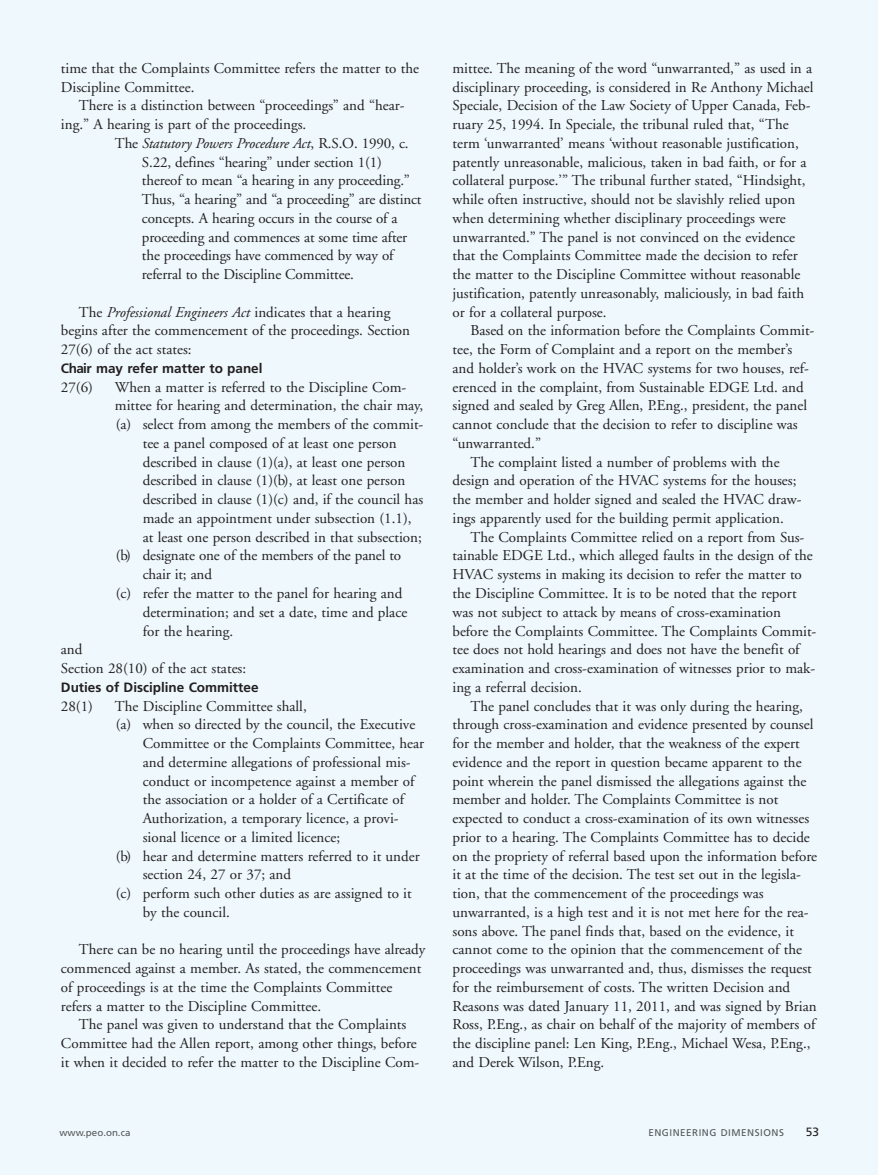
<style>
.page{position:relative;width:878px;height:1175px;background:#fff}
.page>*{position:absolute;margin:0;border:0;box-sizing:border-box;transform-origin:0 0}
.t1{font:15px/18.8px "Adobe Garamond";color:#231f20}
.t2{font:700 13.5px "Frutiger";color:#231f20}
.t3{font:12px "Frutiger";color:#231f20}
.t4{font:9.75px "Frutiger";letter-spacing:.055em;color:#57585a}
.t5{font:9.75px "Frutiger";color:#57585a}
.s1{font-style:italic}
</style>
<div class="page">
<div style="left:0;top:0;width:878px;height:1174px;background:#eef8fd"></div>
<p class="t1" style="left:61px;top:60px;width:360px">time that the Complaints Committee refers the matter to the<br>Discipline Committee.</p>
<p class="t1" style="left:61px;top:97px;width:345px;text-indent:18px">There is a distinction between “proceedings” and “hear&shy;ing.” A hearing is part of the proceedings.</p>
<p class="t1" style="left:142px;top:135px;width:281px;text-indent:-27px">The <span class="s1">Statutory Powers Procedure Act</span>, R.S.O. 1990, c.<br>S.22, defines “hearing” under section 1(1) thereof to mean “a hearing in any proceeding.” Thus, “a hearing” and “a proceeding” are distinct concepts. A hearing occurs in the course of a proceeding and commences at some time after the proceedings have commenced by way of referral to the Discipline Committee.</p>
<p class="t1" style="left:61px;top:304px;width:351px;text-indent:18px">The <span class="s1">Professional Engineers Act</span> indicates that a hearing begins after the commencement of the proceedings. Section<br>27(6) of the act states:</p>
<p class="t2" style="left:61px;top:363px;width:203px">Chair may refer matter to panel</p>
<p class="t1" style="left:61px;top:379px;width:34px">27(6)</p>
<p class="t1" style="left:115px;top:379px;width:293px">When a matter is referred to the Discipline Com-</p>
<p class="t1" style="left:115px;top:397px;width:310px">mittee for hearing and determination, the chair may,</p>
<p class="t1" style="left:116px;top:416px;width:309px">(a) select from among the members of the commit-</p>
<p class="t1" style="left:143px;top:435px;width:255px">tee a panel composed of at least one person</p>
<p class="t1" style="left:143px;top:454px;width:264px">described in clause (1)(a), at least one person</p>
<p class="t1" style="left:143px;top:472px;width:264px">described in clause (1)(b), at least one person</p>
<p class="t1" style="left:143px;top:491px;width:282px">described in clause (1)(c) and, if the council has</p>
<p class="t1" style="left:143px;top:510px;width:270px">made an appointment under subsection (1.1),</p>
<p class="t1" style="left:143px;top:529px;width:280px">at least one person described in that subsection;</p>
<p class="t1" style="left:116px;top:547px;width:287px">(b) designate one of the members of the panel to</p>
<p class="t1" style="left:143px;top:566px;width:71px">chair it; and</p>
<p class="t1" style="left:116px;top:585px;width:288px">(c) refer the matter to the panel for hearing and</p>
<p class="t1" style="left:143px;top:604px;width:266px">determination; and set a date, time and place</p>
<p class="t1" style="left:143px;top:622px;width:92px">for the hearing.</p>
<p class="t1" style="left:61px;top:641px;width:187px">and<br>Section 28(10) of the act states:</p>
<p class="t2" style="left:61px;top:681px;width:199px">Duties of Discipline Committee</p>
<p class="t1" style="left:61px;top:697px;width:34px">28(1)</p>
<p class="t1" style="left:115px;top:697px;width:193px">The Discipline Committee shall,</p>
<p class="t1" style="left:116px;top:716px;width:301px">(a) when so directed by the council, the Executive</p>
<p class="t1" style="left:143px;top:735px;width:283px">Committee or the Complaints Committee, hear</p>
<p class="t1" style="left:143px;top:754px;width:269px">and determine allegations of professional mis-</p>
<p class="t1" style="left:143px;top:772px;width:273px">conduct or incompetence against a member of</p>
<p class="t1" style="left:143px;top:791px;width:263px">the association or a holder of a Certificate of</p>
<p class="t1" style="left:143px;top:810px;width:257px">Authorization, a temporary licence, a provi-</p>
<p class="t1" style="left:143px;top:829px;width:199px">sional licence or a limited licence;</p>
<p class="t1" style="left:116px;top:847px;width:305px">(b) hear and determine matters referred to it under</p>
<p class="t1" style="left:143px;top:866px;width:150px">section 24, 27 or 37; and</p>
<p class="t1" style="left:116px;top:885px;width:297px">(c) perform such other duties as are assigned to it</p>
<p class="t1" style="left:143px;top:904px;width:89px">by the council.</p>
<p class="t1" style="left:61px;top:941px;width:366px;text-indent:18px">There can be no hearing until the proceedings have already commenced against a member. As stated, the commencement of proceedings is at the time the Complaints Committee refers a matter to the Discipline Committee.</p>
<p class="t1" style="left:61px;top:1016px;width:360px;text-align:center">The panel was given to understand that the Complaints<br>Committee had the Allen report, among other things, before it when it decided to refer the matter to the Discipline Com-</p>
<p class="t1" style="left:452px;top:60px;width:362px">mittee. The meaning of the word “unwarranted,” as used in a disciplinary proceeding, is considered in Re Anthony Michael Speciale, Decision of the Law Society of Upper Canada, Feb&shy;ruary 25, 1994. In Speciale, the tribunal ruled that, “The term ‘unwarranted’ means ‘without reasonable justification, patently unreasonable, malicious, taken in bad faith, or for a collateral purpose.’” The tribunal further stated, “Hindsight, while often instructive, should not be slavishly relied upon when determining whether disciplinary proceedings were unwarranted.” The panel is not convinced on the evidence that the Complaints Committee made the decision to refer the matter to the Discipline Committee without reasonable justification, patently unreasonably, maliciously, in bad faith or for a collateral purpose.</p>
<p class="t1" style="left:470px;top:322px;width:345px">Based on the information before the Complaints Commit-</p>
<p class="t1" style="left:452px;top:341px;width:341px">tee, the Form of Complaint and a report on the member’s</p>
<p class="t1" style="left:452px;top:360px;width:358px">and holder’s work on the HVAC systems for two houses, ref-</p>
<p class="t1" style="left:452px;top:379px;width:352px">erenced in the complaint, from Sustainable EDGE Ltd. and</p>
<p class="t1" style="left:452px;top:397px;width:356px">signed and sealed by Greg Allen, P.Eng., president, the panel</p>
<p class="t1" style="left:452px;top:416px;width:347px">cannot conclude that the decision to refer to discipline was</p>
<p class="t1" style="left:452px;top:435px;width:90px">“unwarranted.”</p>
<p class="t1" style="left:470px;top:454px;width:310px">The complaint listed a number of problems with the</p>
<p class="t1" style="left:452px;top:472px;width:345px">design and operation of the HVAC systems for the houses;</p>
<p class="t1" style="left:452px;top:491px;width:350px">the member and holder signed and sealed the HVAC draw-</p>
<p class="t1" style="left:452px;top:510px;width:333px">ings apparently used for the building permit application.</p>
<p class="t1" style="left:470px;top:529px;width:335px">The Complaints Committee relied on a report from Sus-</p>
<p class="t1" style="left:452px;top:547px;width:362px">tainable EDGE Ltd., which alleged faults in the design of the</p>
<p class="t1" style="left:452px;top:566px;width:351px">HVAC systems in making its decision to refer the matter to</p>
<p class="t1" style="left:452px;top:585px;width:345px">the Discipline Committee. It is to be noted that the report</p>
<p class="t1" style="left:452px;top:604px;width:330px">was not subject to attack by means of cross-examination</p>
<p class="t1" style="left:452px;top:622px;width:365px">before the Complaints Committee. The Complaints Commit-</p>
<p class="t1" style="left:452px;top:641px;width:348px">tee does not hold hearings and does not have the benefit of</p>
<p class="t1" style="left:452px;top:660px;width:364px">examination and cross-examination of witnesses prior to mak-</p>
<p class="t1" style="left:452px;top:679px;width:131px">ing a referral decision.</p>
<p class="t1" style="left:470px;top:697px;width:334px">The panel concludes that it was only during the hearing,</p>
<p class="t1" style="left:452px;top:716px;width:362px">through cross-examination and evidence presented by counsel</p>
<p class="t1" style="left:452px;top:735px;width:349px">for the member and holder, that the weakness of the expert</p>
<p class="t1" style="left:452px;top:754px;width:350px">evidence and the report in question became apparent to the</p>
<p class="t1" style="left:452px;top:772px;width:355px">point wherein the panel dismissed the allegations against the</p>
<p class="t1" style="left:452px;top:791px;width:327px">member and holder. The Complaints Committee is not</p>
<p class="t1" style="left:452px;top:810px;width:358px">expected to conduct a cross-examination of its own witnesses</p>
<p class="t1" style="left:452px;top:829px;width:359px">prior to a hearing. The Complaints Committee has to decide</p>
<p class="t1" style="left:452px;top:847px;width:366px">on the propriety of referral based upon the information before</p>
<p class="t1" style="left:452px;top:866px;width:350px">it at the time of the decision. The test set out in the legisla-</p>
<p class="t1" style="left:452px;top:885px;width:313px">tion, that the commencement of the proceedings was</p>
<p class="t1" style="left:452px;top:904px;width:357px">unwarranted, is a high test and it is not met here for the rea-</p>
<p class="t1" style="left:452px;top:922px;width:343px">sons above. The panel finds that, based on the evidence, it</p>
<p class="t1" style="left:452px;top:941px;width:351px">cannot come to the opinion that the commencement of the</p>
<p class="t1" style="left:452px;top:960px;width:361px">proceedings was unwarranted and, thus, dismisses the request</p>
<p class="t1" style="left:452px;top:979px;width:339px">for the reimbursement of costs. The written Decision and</p>
<p class="t1" style="left:452px;top:997px;width:365px">Reasons was dated January 11, 2011, and was signed by Brian</p>
<p class="t1" style="left:452px;top:1016px;width:364px">Ross, P.Eng., as chair on behalf of the majority of members of</p>
<p class="t1" style="left:452px;top:1035px;width:359px">the discipline panel: Len King, P.Eng., Michael Wesa, P.Eng.,</p>
<p class="t1" style="left:452px;top:1054px;width:153px">and Derek Wilson, P.Eng.</p>
<p class="t5" style="left:59px;top:1128px;width:72px">www.peo.on.ca</p>
<p class="t4" style="left:648px;top:1128px;width:137px">ENGINEERING DIMENSIONS</p>
<p class="t3" style="left:805px;top:1126px;width:15px">53</p>
</div>
